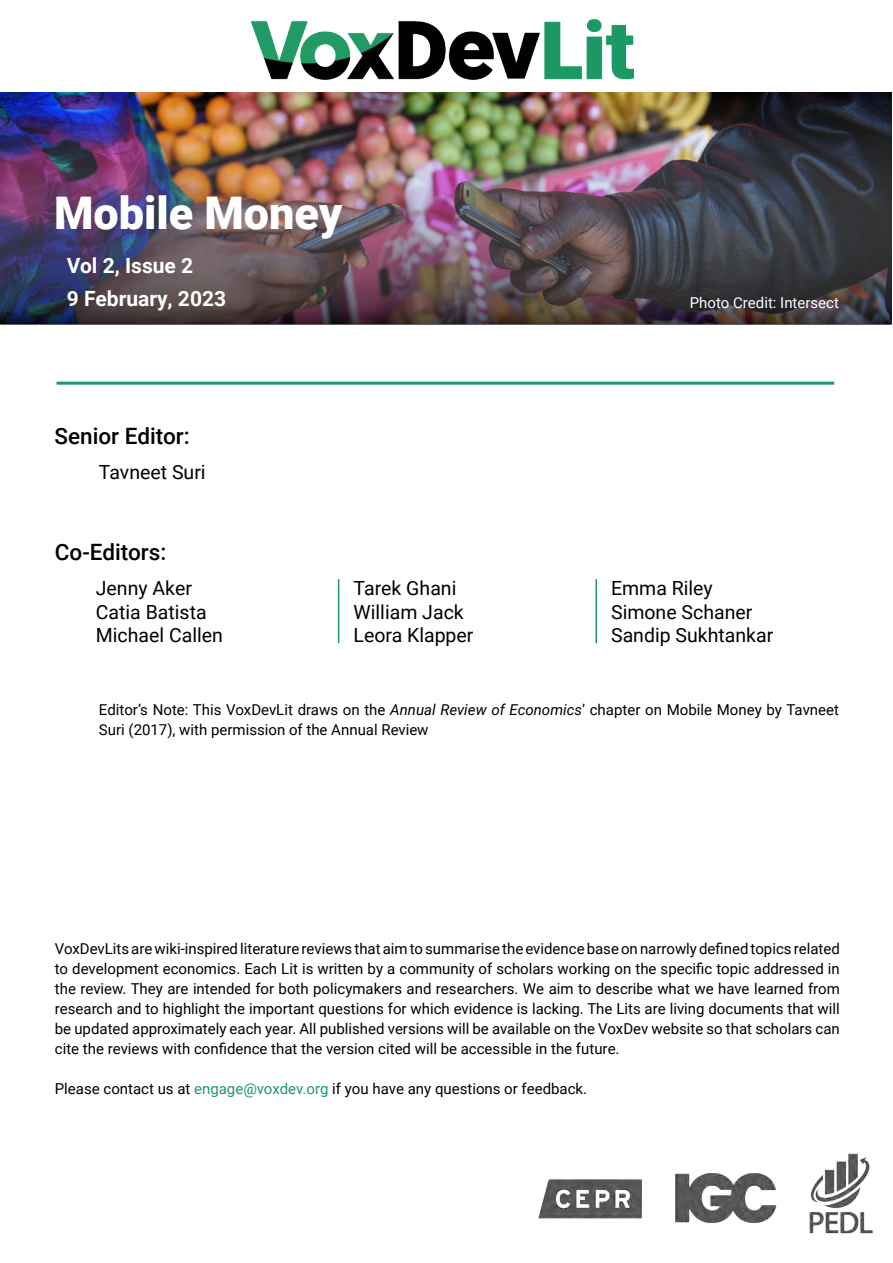
<style>
.page{position:relative;width:893px;height:1263px;background:#fff}
.page>*{position:absolute;margin:0;border:0;box-sizing:border-box;transform-origin:0 0}
.t1{font:900 45px "Roboto";color:#fff}
.t2{font:500 22.5px "Roboto";color:#000}
.t3{font:700 21px/33.5px "Roboto";color:#fff}
.t4{font:19.5px/23.4px "Roboto";color:#000}
.t5{font:15px/20px "Roboto";color:#000;text-align:justify}
.t6{font:15px "Roboto";color:#fff}
.s1{font-style:italic}
.s2{color:#1c9964}
</style>
<div class="page">
<img style="left:250px;top:19px;width:384px;height:61px">
<img style="left:538px;top:1153px;width:335px;height:81px">
<hr style="left:57px;top:382px;width:777px;height:3px;background:#1c9964">
<hr style="left:338px;top:579px;width:1px;height:64px;background:#1c9964">
<hr style="left:595px;top:579px;width:2px;height:64px;background:#1c9964">
<img style="left:0;top:92px;width:892px;height:232px">
<h1 class="t1" style="left:54px;top:181px;width:290px">Mobile Money</h1>
<h3 class="t3" style="left:67px;top:248px;width:161px">Vol 2, Issue 2<br>9 February, 2023</h3>
<h2 class="t2" style="left:55px;top:421px;width:137px">Senior Editor:</h2>
<h3 class="t4" style="left:99px;top:460px;width:108px">Tavneet Suri</h3>
<p class="t6" style="left:690px;top:292px;width:151px">Photo Credit: Intersect</p>
<h2 class="t2" style="left:55px;top:536px;width:113px">Co-Editors:</h2>
<h3 class="t4" style="left:96px;top:576px;width:129px">Jenny Aker<br>Catia Batista<br>Michael Callen</h3>
<h3 class="t4" style="left:353px;top:576px;width:121px">Tarek Ghani<br>William Jack<br>Leora Klapper</h3>
<h3 class="t4" style="left:611px;top:576px;width:164px">Emma Riley<br>Simone Schaner<br>Sandip Sukhtankar</h3>
<p class="t5" style="left:99px;top:699px;width:741px">Editor’s Note: This VoxDevLit draws on the <span class="s1">Annual Review of Economics</span>’ chapter on Mobile Money by Tavneet<br>Suri (2017), with permission of the Annual Review</p>
<p class="t5" style="left:55px;top:938px;width:786px">VoxDevLits are wiki-inspired literature reviews that aim to summarise the evidence base on narrowly defined topics related to development economics. Each Lit is written by a community of scholars working on the specific topic addressed in the review. They are intended for both policymakers and researchers. We aim to describe what we have learned from research and to highlight the important questions for which evidence is lacking. The Lits are living documents that will be updated approximately each year. All published versions will be available on the VoxDev website so that scholars can cite the reviews with confidence that the version cited will be accessible in the future.</p>
<p class="t5" style="left:55px;top:1078px;width:534px">Please contact us at <span class="s2">engage@voxdev.org</span> if you have any questions or feedback.</p>
</div>
